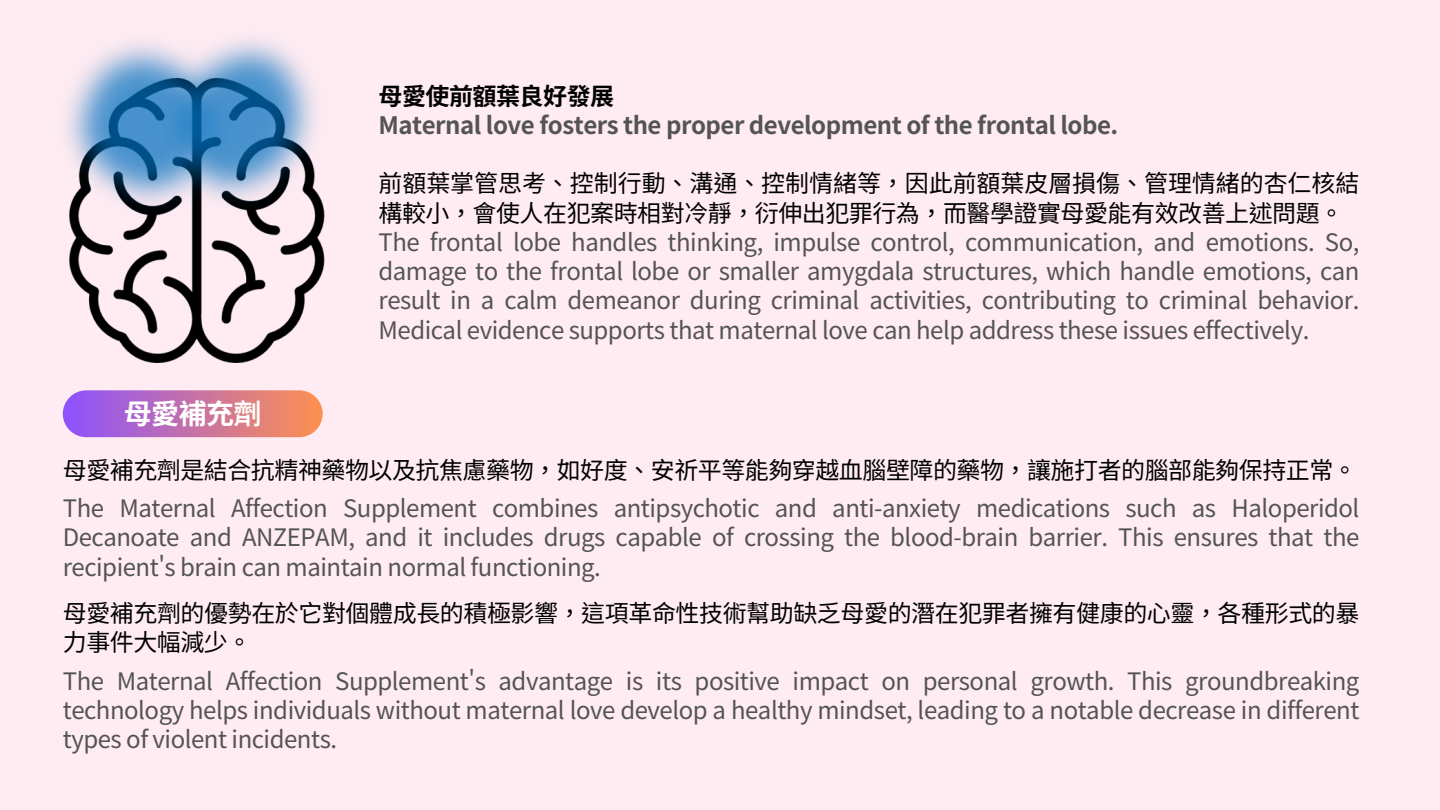
<style>
.page{position:relative;width:1440px;height:810px;background:#ffecf2}
.page>*{position:absolute;margin:0;border:0;box-sizing:border-box;transform-origin:0 0}
.t1{font:700 28px "Noto Sans TC";color:#fff}
.t2{font:24px/29.2px "Noto Sans TC";letter-spacing:-.02em;color:#545454;text-align:justify}
.t3{font:24px/29.2px "Noto Sans TC";letter-spacing:-.02em;color:#000101}
.t4{font:700 24px "Noto Sans TC";letter-spacing:-.02em;color:#545454}
.t5{font:700 24px "Noto Sans TC";letter-spacing:-.02em;color:#000101}
</style>
<div class="page">
<svg style="left:63px;top:390px;width:260px;height:47px;background:#c776aa"></svg>
<img style="left:65px;top:37px;width:260px;height:325px">
<p class="t1" style="left:124px;top:391px;width:139px">母愛補充劑</p>
<p class="t5" style="left:379px;top:77px;width:237px">母愛使前額葉良好發展</p>
<p class="t4" style="left:379px;top:106px;width:741px">Maternal love fosters the proper development of the frontal lobe.</p>
<p class="t3" style="left:379px;top:167px;width:982px">前額葉掌管思考、控制行動、溝通、控制情緒等，因此前額葉皮層損傷、管理情緒的杏仁核結構較小，會使人在犯案時相對冷靜，衍伸出犯罪行為，而醫學證實母愛能有效改善上述問題。</p>
<p class="t2" style="left:379px;top:226px;width:982px">The frontal lobe handles thinking, impulse control, communication, and emotions. So, damage to the frontal lobe or smaller amygdala structures, which handle emotions, can result in a calm demeanor during criminal activities, contributing to criminal behavior.<br>Medical evidence supports that maternal love can help address these issues effectively.</p>
<p class="t3" style="left:63px;top:454px;width:1296px">母愛補充劑是結合抗精神藥物以及抗焦慮藥物，如好度、安祈平等能夠穿越血腦壁障的藥物，讓施打者的腦部能夠保持正常。</p>
<p class="t2" style="left:63px;top:492px;width:1298px">The Maternal Affection Supplement combines antipsychotic and anti-anxiety medications such as Haloperidol Decanoate and ANZEPAM, and it includes drugs capable of crossing the blood-brain barrier. This ensures that the recipient's brain can maintain normal functioning.</p>
<p class="t3" style="left:63px;top:597px;width:1298px">母愛補充劑的優勢在於它對個體成長的積極影響，這項革命性技術幫助缺乏母愛的潛在犯罪者擁有健康的心靈，各種形式的暴力事件大幅減少。</p>
<p class="t2" style="left:63px;top:665px;width:1298px">The Maternal Affection Supplement's advantage is its positive impact on personal growth. This groundbreaking technology helps individuals without maternal love develop a healthy mindset, leading to a notable decrease in different types of violent incidents.</p>
</div>
